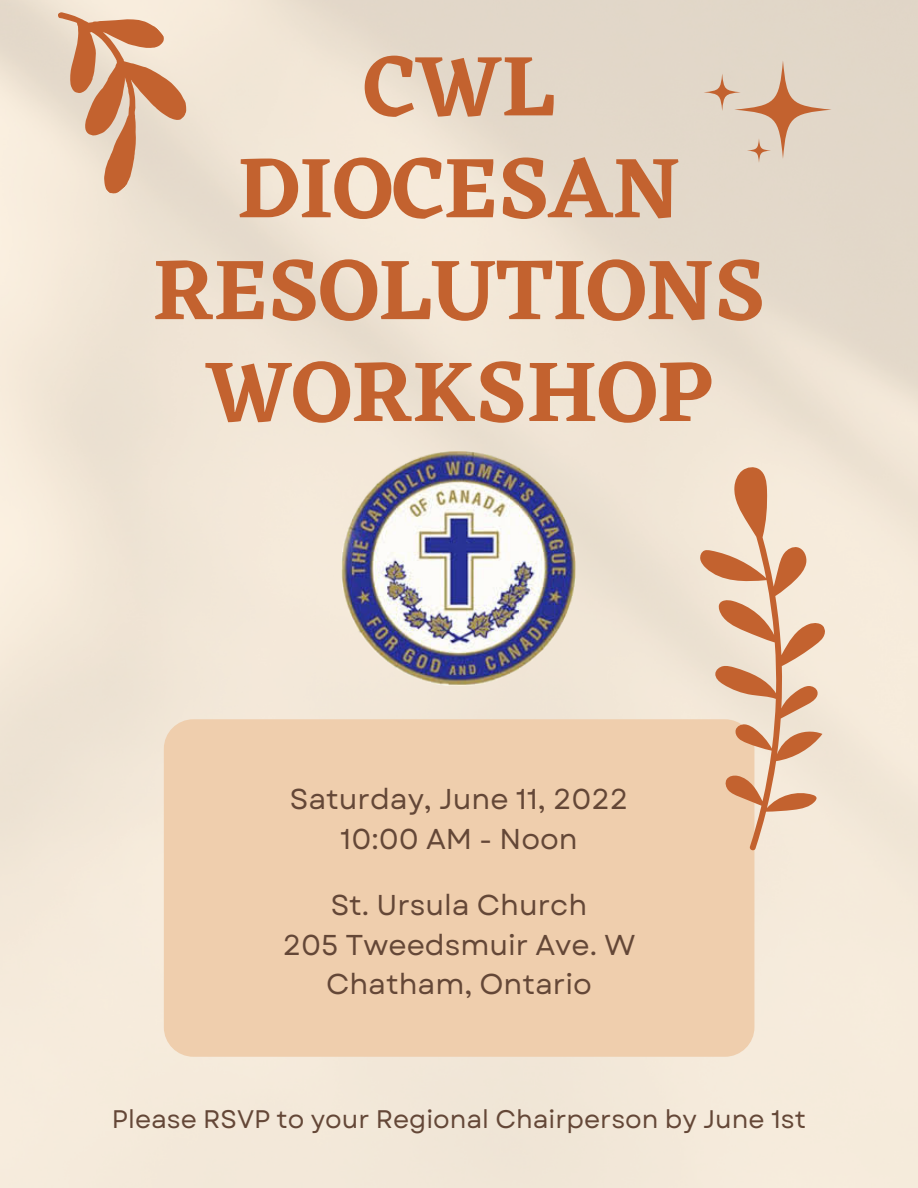
<style>
.page{position:relative;width:918px;height:1188px;background:#fff}
.page>*{position:absolute;margin:0;border:0;box-sizing:border-box;transform-origin:0 0}
.t1{font:600 88.2px/101.9px "Eczar";color:#c3622f;text-align:center}
.t2{font:28.65px "Garet";color:#644737}
.t3{font:25.35px "Garet";color:#644737}
</style>
<div class="page">
<div style="left:164px;top:719px;width:590px;height:338px;background:#efcead;border-radius:30px"></div>
<svg style="left:0;top:0;width:222px;height:197px;background:#e6cbb5"></svg>
<svg style="left:734px;top:60px;width:98px;height:99px;background:#dbc1ab"></svg>
<svg style="left:704px;top:73px;width:37px;height:38px"></svg>
<svg style="left:747px;top:138px;width:24px;height:25px"></svg>
<svg style="left:661px;top:458px;width:206px;height:397px;background:#ebd0b9"></svg>
<img style="left:342px;top:451px;width:234px;height:234px">
<p class="t1" style="left:364px;top:34px;width:192px">CWL</p>
<p class="t1" style="left:237px;top:136px;width:445px">DIOCESAN</p>
<p class="t1" style="left:153px;top:238px;width:614px">RESOLUTIONS<br>WORKSHOP</p>
<p class="t2" style="left:290px;top:778px;width:340px">Saturday, June 11, 2022</p>
<p class="t2" style="left:340px;top:818px;width:239px">10:00 AM - Noon</p>
<p class="t2" style="left:331px;top:884px;width:258px">St. Ursula Church</p>
<p class="t2" style="left:283px;top:924px;width:354px">205 Tweedsmuir Ave. W</p>
<p class="t2" style="left:326px;top:964px;width:267px">Chatham, Ontario</p>
<p class="t3" style="left:112px;top:1101px;width:696px">Please RSVP to your Regional Chairperson by June 1st</p>
</div>
